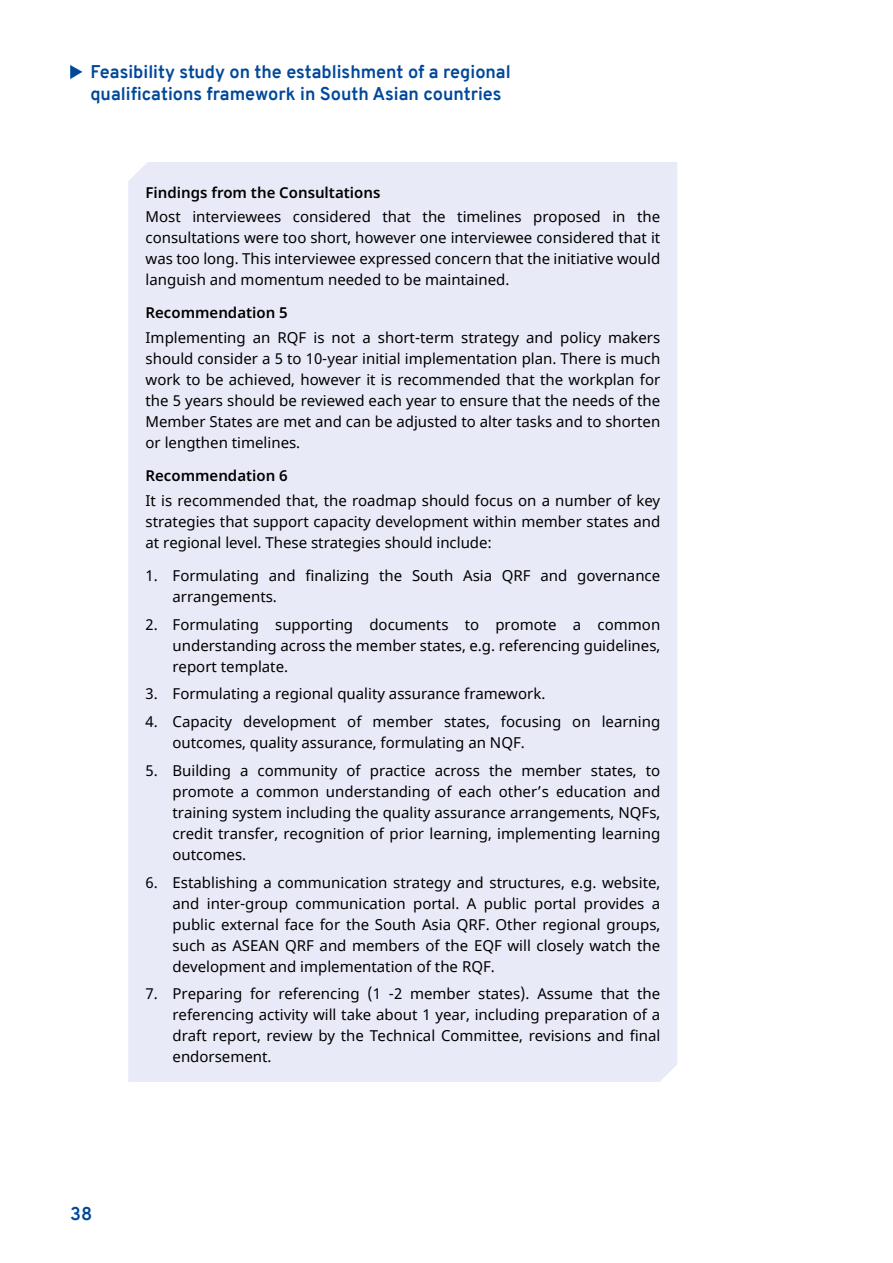
<style>
.page{position:relative;width:893px;height:1263px;background:#fff}
.page>*{position:absolute;margin:0;border:0;box-sizing:border-box;transform-origin:0 0}
.t1{font:700 18px/21.6px "Overpass";color:#00489a}
.t2{font:15px/21px "Noto Sans";color:#000;text-align:justify}
.t3{font:600 15px "Noto Sans";color:#000}
</style>
<div class="page">
<svg style="left:70px;top:65px;width:12px;height:14px"></svg>
<div style="left:128px;top:162px;width:549px;height:920px;background:#e9eaf7"></div>
<p class="t1" style="left:90px;top:62px;width:422px">Feasibility study on the establishment of a regional qualifications framework in South Asian countries</p>
<p class="t3" style="left:146px;top:182px;width:236px">Findings from the Consultations</p>
<p class="t2" style="left:146px;top:207px;width:516px">Most interviewees considered that the timelines proposed in the consultations were too short, however one interviewee considered that it was too long. This interviewee expressed concern that the initiative would languish and momentum needed to be maintained.</p>
<p class="t3" style="left:146px;top:302px;width:144px">Recommendation 5</p>
<p class="t2" style="left:146px;top:328px;width:516px">Implementing an RQF is not a short-term strategy and policy makers should consider a 5 to 10-year initial implementation plan. There is much work to be achieved, however it is recommended that the workplan for the 5 years should be reviewed each year to ensure that the needs of the Member States are met and can be adjusted to alter tasks and to shorten or lengthen timelines.</p>
<p class="t3" style="left:146px;top:465px;width:144px">Recommendation 6</p>
<p class="t2" style="left:146px;top:490px;width:516px">It is recommended that, the roadmap should focus on a number of key strategies that support capacity development within member states and at regional level. These strategies should include:</p>
<p class="t2" style="left:173px;top:565px;width:489px;text-indent:-27px">1. Formulating and finalizing the South Asia QRF and governance arrangements.</p>
<p class="t2" style="left:173px;top:614px;width:489px;text-indent:-27px">2. Formulating supporting documents to promote a common understanding across the member states, e.g. referencing guidelines, report template.</p>
<p class="t2" style="left:146px;top:684px;width:401px">3. Formulating a regional quality assurance framework.</p>
<p class="t2" style="left:173px;top:712px;width:489px;text-indent:-27px">4. Capacity development of member states, focusing on learning outcomes, quality assurance, formulating an NQF.</p>
<p class="t2" style="left:173px;top:760px;width:489px;text-indent:-27px">5. Building a community of practice across the member states, to promote a common understanding of each other’s education and training system including the quality assurance arrangements, NQFs, credit transfer, recognition of prior learning, implementing learning outcomes.</p>
<p class="t2" style="left:173px;top:872px;width:489px;text-indent:-27px">6. Establishing a communication strategy and structures, e.g. website, and inter-group communication portal. A public portal provides a public external face for the South Asia QRF. Other regional groups, such as ASEAN QRF and members of the EQF will closely watch the development and implementation of the RQF.</p>
<p class="t2" style="left:173px;top:984px;width:489px;text-indent:-27px">7. Preparing for referencing (1 -2 member states). Assume that the referencing activity will take about 1 year, including preparation of a draft report, review by the Technical Committee, revisions and final endorsement.</p>
<p class="t1" style="left:70px;top:1203px;width:24px">38</p>
</div>
